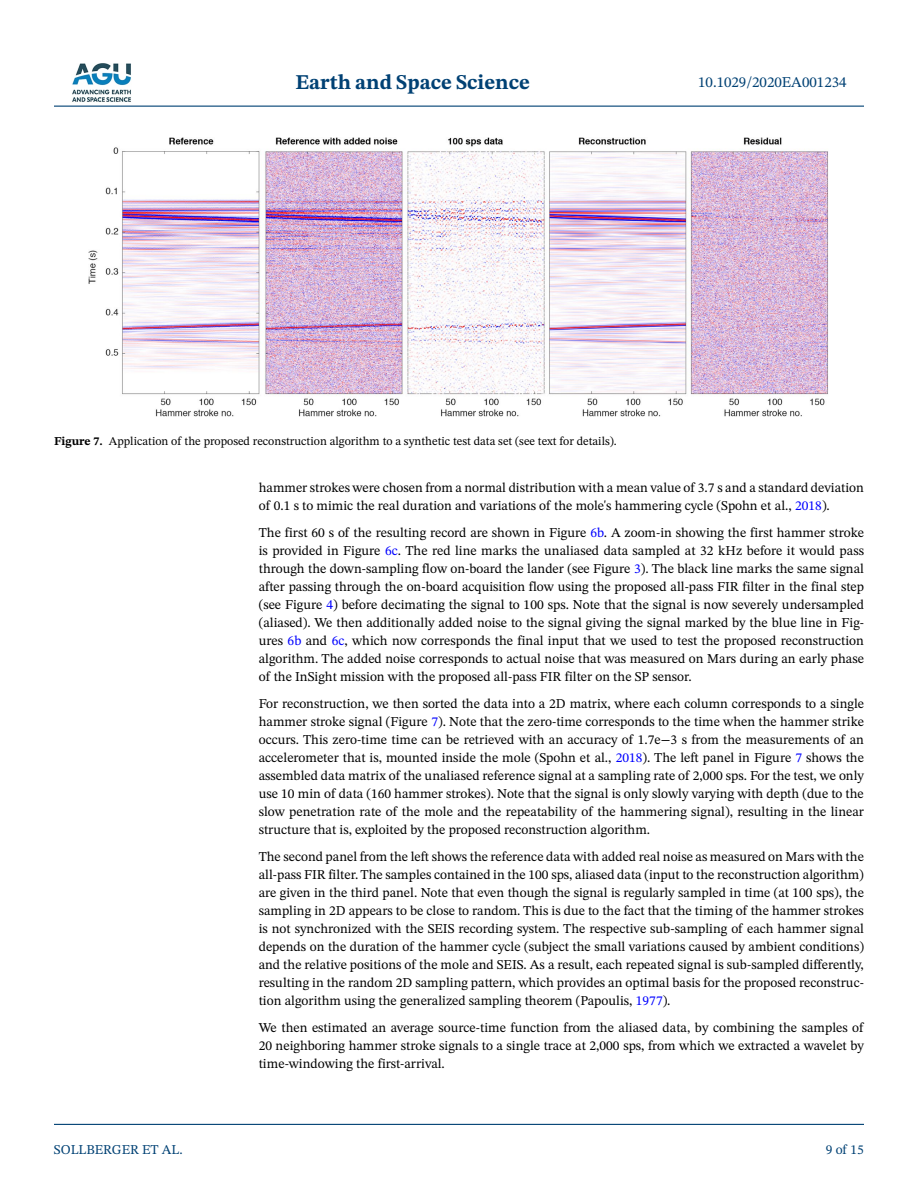
<style>
.page{position:relative;width:918px;height:1188px;background:#fff}
.page>*{position:absolute;margin:0;border:0;box-sizing:border-box;transform-origin:0 0}
.t1{font:700 21px "STIX Two Text";color:#004174}
.t2{font:15px "STIX Two Text";color:#004174}
.t3{font:13.5px/18px "STIX Two Text";color:#000;text-align:justify}
.t4{font:13.5px "STIX Two Text";color:#004174}
.t5{font:12px "STIX Two Text";color:#000}
.s1{font-weight:700}
.s2{color:#00f}
</style>
<div class="page">
<hr style="left:54px;top:106px;width:810px;height:1px;background:#004174">
<hr style="left:54px;top:1124px;width:810px;height:1px;background:#004174">
<img style="left:72px;top:63px;width:59px;height:39px">
<img style="left:88px;top:137px;width:740px;height:280px">
<h1 class="t1" style="left:295px;top:67px;width:236px">Earth and Space Science</h1>
<p class="t2" style="left:698px;top:72px;width:150px">10.1029/2020EA001234</p>
<p class="t5" style="left:54px;top:433px;width:564px"><span class="s1">Figure 7.</span> Application of the proposed reconstruction algorithm to a synthetic test data set (see text for details).</p>
<p class="t4" style="left:54px;top:1140px;width:130px">SOLLBERGER ET AL.</p>
<p class="t3" style="left:259px;top:478px;width:607px">hammer strokes were chosen from a normal distribution with a mean value of 3.7 s and a standard deviation of 0.1 s to mimic the real duration and variations of the mole's hammering cycle (Spohn et al., <span class="s2">2018</span>).</p>
<p class="t3" style="left:259px;top:523px;width:607px">The first 60 s of the resulting record are shown in Figure <span class="s2">6b</span>. A zoom-in showing the first hammer stroke is provided in Figure <span class="s2">6c</span>. The red line marks the unaliased data sampled at 32 kHz before it would pass through the down-sampling flow on-board the lander (see Figure <span class="s2">3</span>). The black line marks the same signal after passing through the on-board acquisition flow using the proposed all-pass FIR filter in the final step (see Figure <span class="s2">4</span>) before decimating the signal to 100 sps. Note that the signal is now severely undersampled (aliased). We then additionally added noise to the signal giving the signal marked by the blue line in Fig&shy;ures <span class="s2">6b</span> and <span class="s2">6c</span>, which now corresponds the final input that we used to test the proposed reconstruction algorithm. The added noise corresponds to actual noise that was measured on Mars during an early phase of the InSight mission with the proposed all-pass FIR filter on the SP sensor.</p>
<p class="t3" style="left:259px;top:694px;width:607px">For reconstruction, we then sorted the data into a 2D matrix, where each column corresponds to a single hammer stroke signal (Figure <span class="s2">7</span>). Note that the zero-time corresponds to the time when the hammer strike occurs. This zero-time time can be retrieved with an accuracy of 1.7e−3 s from the measurements of an accelerometer that is, mounted inside the mole (Spohn et al., <span class="s2">2018</span>). The left panel in Figure <span class="s2">7</span> shows the assembled data matrix of the unaliased reference signal at a sampling rate of 2,000 sps. For the test, we only use 10 min of data (160 hammer strokes). Note that the signal is only slowly varying with depth (due to the slow penetration rate of the mole and the repeatability of the hammering signal), resulting in the linear structure that is, exploited by the proposed reconstruction algorithm.</p>
<p class="t3" style="left:259px;top:847px;width:607px">The second panel from the left shows the reference data with added real noise as measured on Mars with the all-pass FIR filter. The samples contained in the 100 sps, aliased data (input to the reconstruction algorithm) are given in the third panel. Note that even though the signal is regularly sampled in time (at 100 sps), the sampling in 2D appears to be close to random. This is due to the fact that the timing of the hammer strokes is not synchronized with the SEIS recording system. The respective sub-sampling of each hammer signal depends on the duration of the hammer cycle (subject the small variations caused by ambient conditions) and the relative positions of the mole and SEIS. As a result, each repeated signal is sub-sampled differently, resulting in the random 2D sampling pattern, which provides an optimal basis for the proposed reconstruc&shy;tion algorithm using the generalized sampling theorem (Papoulis, <span class="s2">1977</span>).</p>
<p class="t3" style="left:259px;top:1018px;width:607px">We then estimated an average source-time function from the aliased data, by combining the samples of 20 neighboring hammer stroke signals to a single trace at 2,000 sps, from which we extracted a wavelet by time-windowing the first-arrival.</p>
<p class="t4" style="left:826px;top:1140px;width:40px">9 of 15</p>
</div>
